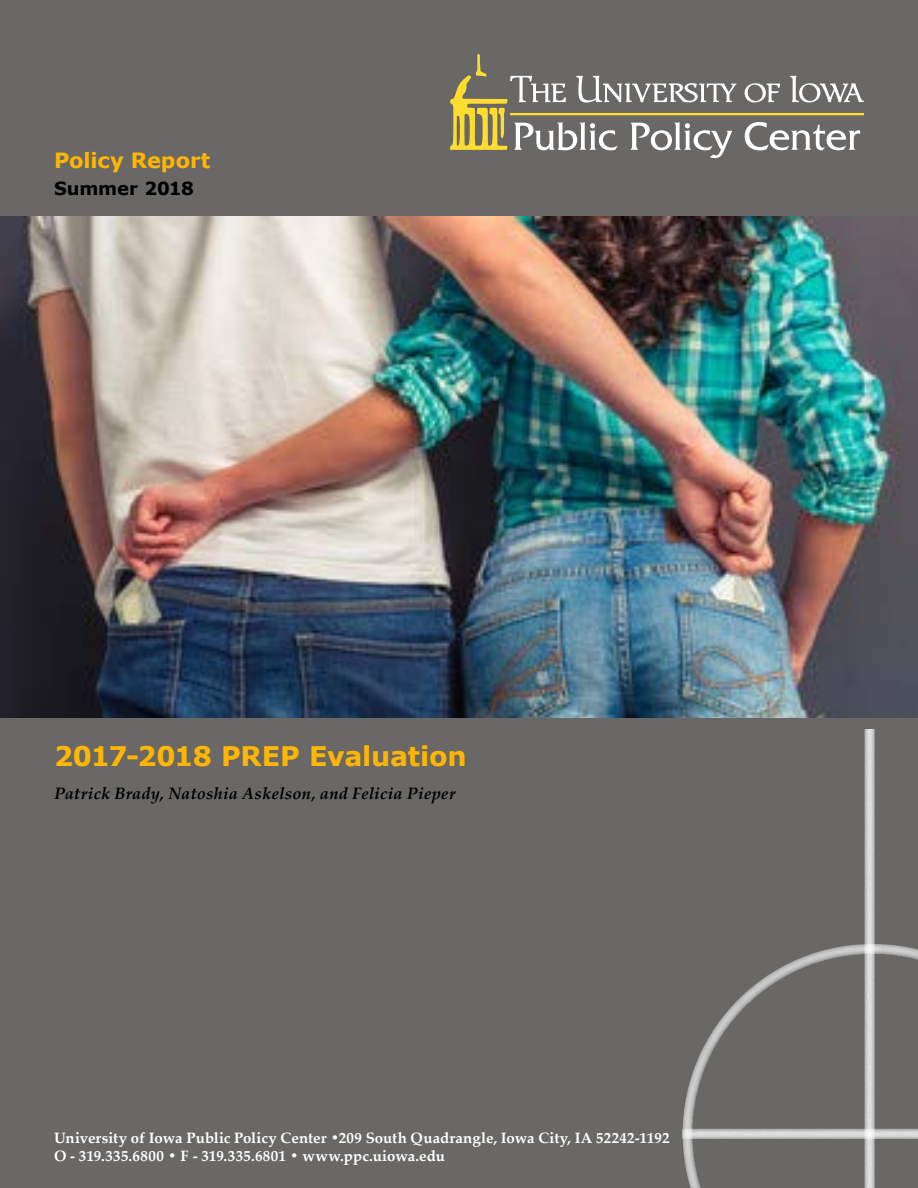
<style>
.page{position:relative;width:918px;height:1188px;background:#fff}
.page>*{position:absolute;margin:0;border:0;box-sizing:border-box;transform-origin:0 0}
.t1{font:700 27px "Verdana";letter-spacing:-.01em;color:#ffb602}
.t2{font:700 21px "Verdana";letter-spacing:-.005em;color:#ffb602}
.t3{font:700 18px "Verdana";letter-spacing:-.01em;color:#000}
.t4{font:italic 700 16.5px "Palatino Linotype";letter-spacing:.015em;color:#000}
.t5{font:700 15px/18px "Palatino Linotype";letter-spacing:.005em;color:#fff}
</style>
<div class="page">
<div style="left:0;top:0;width:918px;height:216px;background:#696867"></div>
<hr style="left:510px;top:113px;width:354px;height:2px;background:#ffdd30">
<svg style="left:744px;top:83px;width:36px;height:20px"></svg>
<svg style="left:790px;top:76px;width:74px;height:27px"></svg>
<svg style="left:450px;top:54px;width:287px;height:104px"></svg>
<svg style="left:745px;top:122px;width:115px;height:28px"></svg>
<div style="left:0;top:717px;width:918px;height:471px;background:#696867"></div>
<img style="left:0;top:216px;width:918px;height:501px">
<svg style="left:683px;top:944px;width:235px;height:244px"></svg>
<svg style="left:864px;top:729px;width:11px;height:459px;background:#c5c5c4"></svg>
<h2 class="t2" style="left:54px;top:146px;width:158px">Policy Report</h2>
<p class="t3" style="left:54px;top:176px;width:142px">Summer 2018</p>
<h1 class="t1" style="left:54px;top:737px;width:414px">2017-2018 PREP Evaluation</h1>
<p class="t4" style="left:54px;top:782px;width:403px">Patrick Brady, Natoshia Askelson, and Felicia Pieper</p>
<p class="t5" style="left:54px;top:1128px;width:617px">University of Iowa Public Policy Center •209 South Quadrangle, Iowa City, IA 52242-1192<br>O - 319.335.6800 • F - 319.335.6801 • www.ppc.uiowa.edu</p>
</div>
